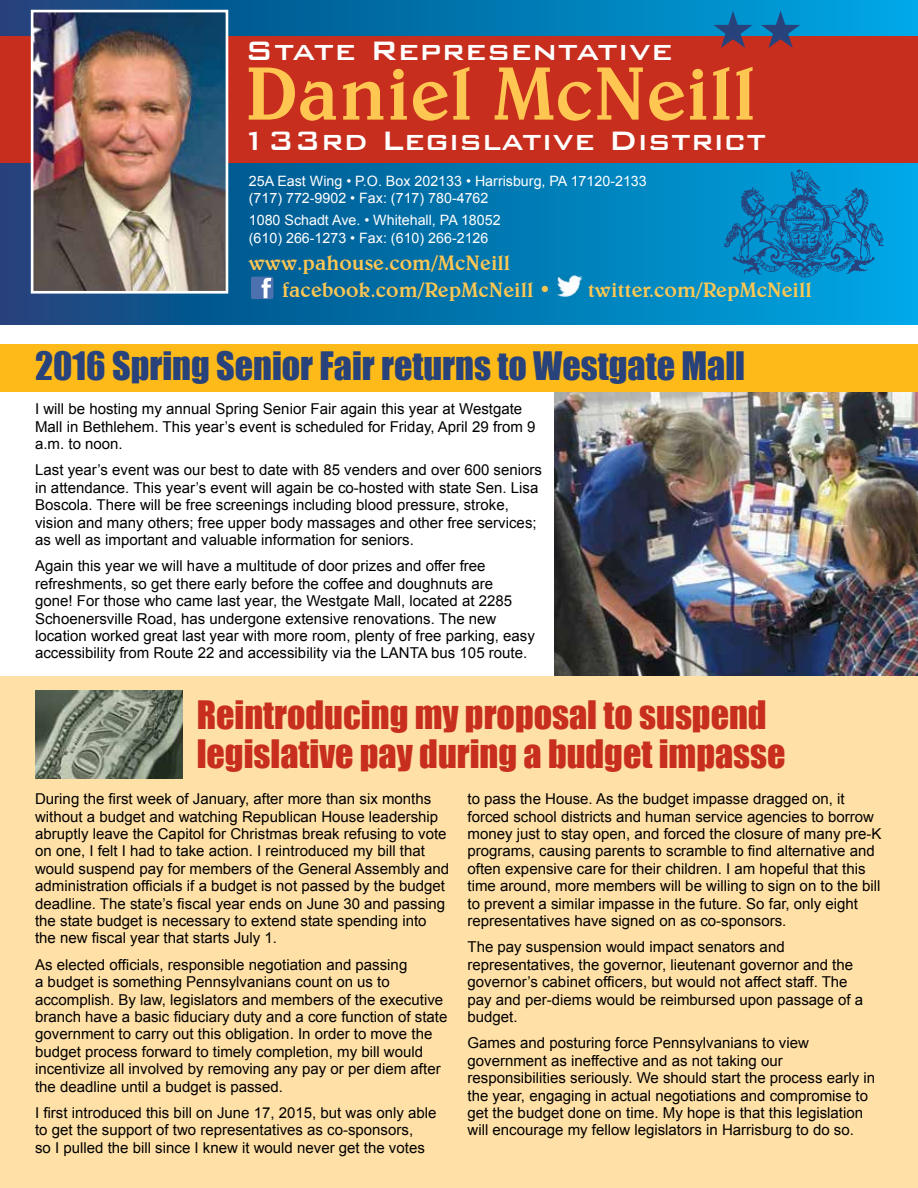
<style>
.page{position:relative;width:918px;height:1188px;background:#fff}
.page>*{position:absolute;margin:0;border:0;box-sizing:border-box;transform-origin:0 0}
.t1{font:500 76.5px "Belwe BT";color:#ffc752}
.t2{font:36px/39px "Impact";color:#c72e1e}
.t3{font:36px "Impact";color:#28427c}
.t4{font:500 35.7px "Bank Gothic BT";color:#fff}
.t5{font:500 21px/27px "Belwe BT";color:#ffc752}
.t6{font:15px/17.4px "Arial";color:#000}
.t7{font:14.25px/16.5px "Arial";color:#fff}
</style>
<div class="page">
<img style="left:554px;top:392px;width:363px;height:285px">
<svg style="left:0;top:0;width:917px;height:325px;background:#0376af"></svg>
<div style="left:0;top:36px;width:917px;height:127px;background:#c72e1e"></div>
<img style="left:35px;top:14px;width:189px;height:276px">
<div style="left:31px;top:10px;width:197px;height:284px;border:3px solid #fff"></div>
<svg style="left:760px;top:11px;width:39px;height:37px"></svg>
<svg style="left:713px;top:11px;width:39px;height:37px"></svg>
<img style="left:719px;top:165px;width:171px;height:120px">
<div style="left:0;top:677px;width:917px;height:511px;background:#ffe0a6"></div>
<img style="left:35px;top:691px;width:147px;height:87px">
<div style="left:0;top:344px;width:917px;height:48px;background:#fdba19"></div>
<div style="left:251px;top:277px;width:22px;height:22px;background:#4d71af;border-radius:2px"></div>
<svg style="left:261px;top:276px;width:10px;height:22px"></svg>
<img style="left:556px;top:276px;width:26px;height:21px">
<h3 class="t4" style="left:245px;top:31px;width:429px">State Representative</h3>
<h1 class="t1" style="left:245px;top:46px;width:512px">Daniel McNeill</h1>
<h3 class="t4" style="left:241px;top:121px;width:527px">133rd Legislative District</h3>
<p class="t7" style="left:249px;top:173px;width:399px">25A East Wing • P.O. Box 202133 • Harrisburg, PA 17120-2133 (717) 772-9902 • Fax: (717) 780-4762</p>
<p class="t7" style="left:249px;top:212px;width:253px;line-height:17.4px">1080 Schadt Ave. • Whitehall, PA 18052 (610) 266-1273 • Fax: (610) 266-2126</p>
<h3 class="t5" style="left:282px;top:249px;width:270px;text-indent:-33px">www.pahouse.com/McNeill facebook.com/RepMcNeill •</h3>
<h3 class="t5" style="left:587px;top:276px;width:225px">twitter.com/RepMcNeill</h3>
<h2 class="t3" style="left:35px;top:338px;width:711px">2016 Spring Senior Fair returns to Westgate Mall</h2>
<p class="t6" style="left:35px;top:400px;width:501px">I will be hosting my annual Spring Senior Fair again this year at Westgate<br>Mall in Bethlehem. This year’s event is scheduled for Friday, April 29 from 9 a.m. to noon.</p>
<p class="t6" style="left:35px;top:462px;width:508px">Last year’s event was our best to date with 85 venders and over 600 seniors in attendance. This year’s event will again be co-hosted with state Sen. Lisa Boscola. There will be free screenings including blood pressure, stroke, vision and many others; free upper body massages and other free services; as well as important and valuable information for seniors.</p>
<p class="t6" style="left:35px;top:558px;width:501px">Again this year we will have a multitude of door prizes and offer free refreshments, so get there early before the coffee and doughnuts are<br>gone! For those who came last year, the Westgate Mall, located at 2285<br>Schoenersville Road, has undergone extensive renovations. The new location worked great last year with more room, plenty of free parking, easy accessibility from Route 22 and accessibility via the LANTA bus 105 route.</p>
<h2 class="t2" style="left:197px;top:694px;width:590px">Reintroducing my proposal to suspend legislative pay during a budget impasse</h2>
<p class="t6" style="left:35px;top:790px;width:415px">During the first week of January, after more than six months without a budget and watching Republican House leadership abruptly leave the Capitol for Christmas break refusing to vote on one, I felt I had to take action. I reintroduced my bill that would suspend pay for members of the General Assembly and administration officials if a budget is not passed by the budget deadline. The state’s fiscal year ends on June 30 and passing the state budget is necessary to extend state spending into the new fiscal year that starts July 1.</p>
<p class="t6" style="left:35px;top:956px;width:413px">As elected officials, responsible negotiation and passing<br>a budget is something Pennsylvanians count on us to accomplish. By law, legislators and members of the executive branch have a basic fiduciary duty and a core function of state government to carry out this obligation. In order to move the budget process forward to timely completion, my bill would incentivize all involved by removing any pay or per diem after the deadline until a budget is passed.</p>
<p class="t6" style="left:35px;top:1104px;width:403px">I first introduced this bill on June 17, 2015, but was only able to get the support of two representatives as co-sponsors,<br>so I pulled the bill since I knew it would never get the votes</p>
<p class="t6" style="left:467px;top:790px;width:415px">to pass the House. As the budget impasse dragged on, it forced school districts and human service agencies to borrow money just to stay open, and forced the closure of many pre-K programs, causing parents to scramble to find alternative and often expensive care for their children. I am hopeful that this time around, more members will be willing to sign on to the bill to prevent a similar impasse in the future. So far, only eight representatives have signed on as co-sponsors.</p>
<p class="t6" style="left:467px;top:939px;width:397px">The pay suspension would impact senators and representatives, the governor, lieutenant governor and the governor’s cabinet officers, but would not affect staff. The pay and per-diems would be reimbursed upon passage of a budget.</p>
<p class="t6" style="left:467px;top:1035px;width:409px">Games and posturing force Pennsylvanians to view government as ineffective and as not taking our responsibilities seriously. We should start the process early in the year, engaging in actual negotiations and compromise to get the budget done on time. My hope is that this legislation will encourage my fellow legislators in Harrisburg to do so.</p>
</div>
